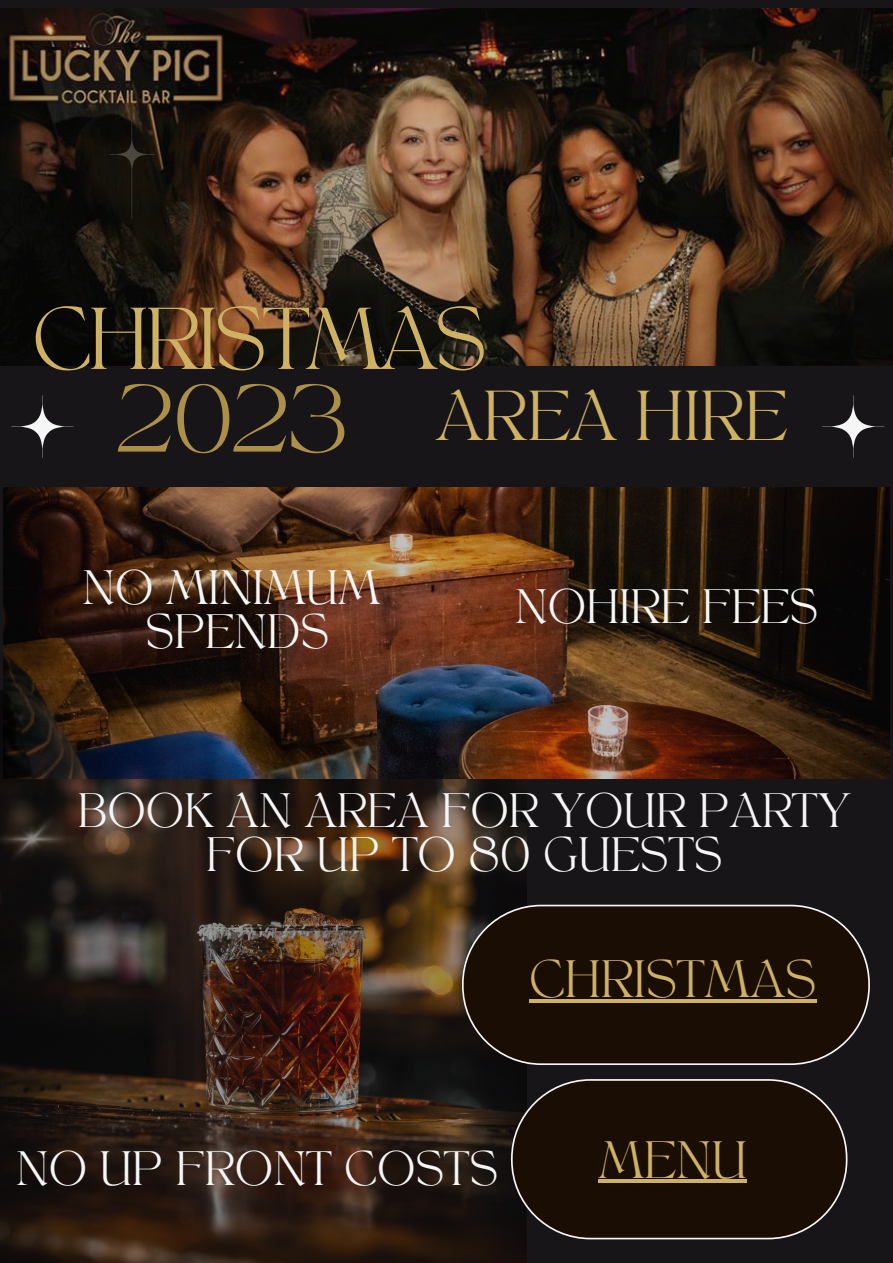
<style>
.page{position:relative;width:893px;height:1263px;background:#171518}
.page>*{position:absolute;margin:0;border:0;box-sizing:border-box;transform-origin:0 0}
.t1{font:66px "TANAEGEAN";color:#ad9047}
.t2{font:61.2px "TANAEGEAN";letter-spacing:-.05em;color:#cfb164}
.t3{font:49.35px "TANAEGEAN";color:#cfb164}
.t4{font:36.75px "TANAEGEAN";color:#cfb164}
.t5{font:33.75px/43.9px "TANAEGEAN";color:#f6f6f6;text-align:center}
</style>
<div class="page">
<img style="left:0;top:690px;width:527px;height:573px">
<img style="left:4px;top:487px;width:885px;height:292px">
<svg style="left:462px;top:905px;width:408px;height:160px;background:#20140b"></svg>
<img style="left:0;top:807px;width:94px;height:64px">
<img style="left:0;top:9px;width:893px;height:356px">
<svg style="left:11px;top:395px;width:63px;height:63px"></svg>
<svg style="left:822px;top:395px;width:62px;height:63px"></svg>
<svg style="left:511px;top:1079px;width:336px;height:160px;background:#1f140b"></svg>
<hr style="left:598px;top:1180px;width:149px;height:3px;background:#cfb164">
<hr style="left:529px;top:999px;width:287px;height:3px;background:#cfb164">
<p class="t2" style="left:32px;top:304px;width:456px">CHRISTMAS</p>
<p class="t1" style="left:118px;top:381px;width:232px">2023</p>
<p class="t3" style="left:436px;top:388px;width:352px">AREA HIRE</p>
<p class="t5" style="left:82px;top:571px;width:300px">NO MINIMUM</p>
<p class="t5" style="left:146px;top:615px;width:185px">SPENDS</p>
<p class="t5" style="left:515px;top:590px;width:305px">NOHIRE FEES</p>
<p class="t5" style="left:78px;top:793px;width:774px">BOOK AN AREA FOR YOUR PARTY<br>FOR UP TO 80 GUESTS</p>
<p class="t4" style="left:529px;top:957px;width:289px">CHRISTMAS</p>
<p class="t5" style="left:16px;top:1152px;width:484px">NO UP FRONT COSTS</p>
<p class="t4" style="left:598px;top:1138px;width:150px">MENU</p>
</div>
